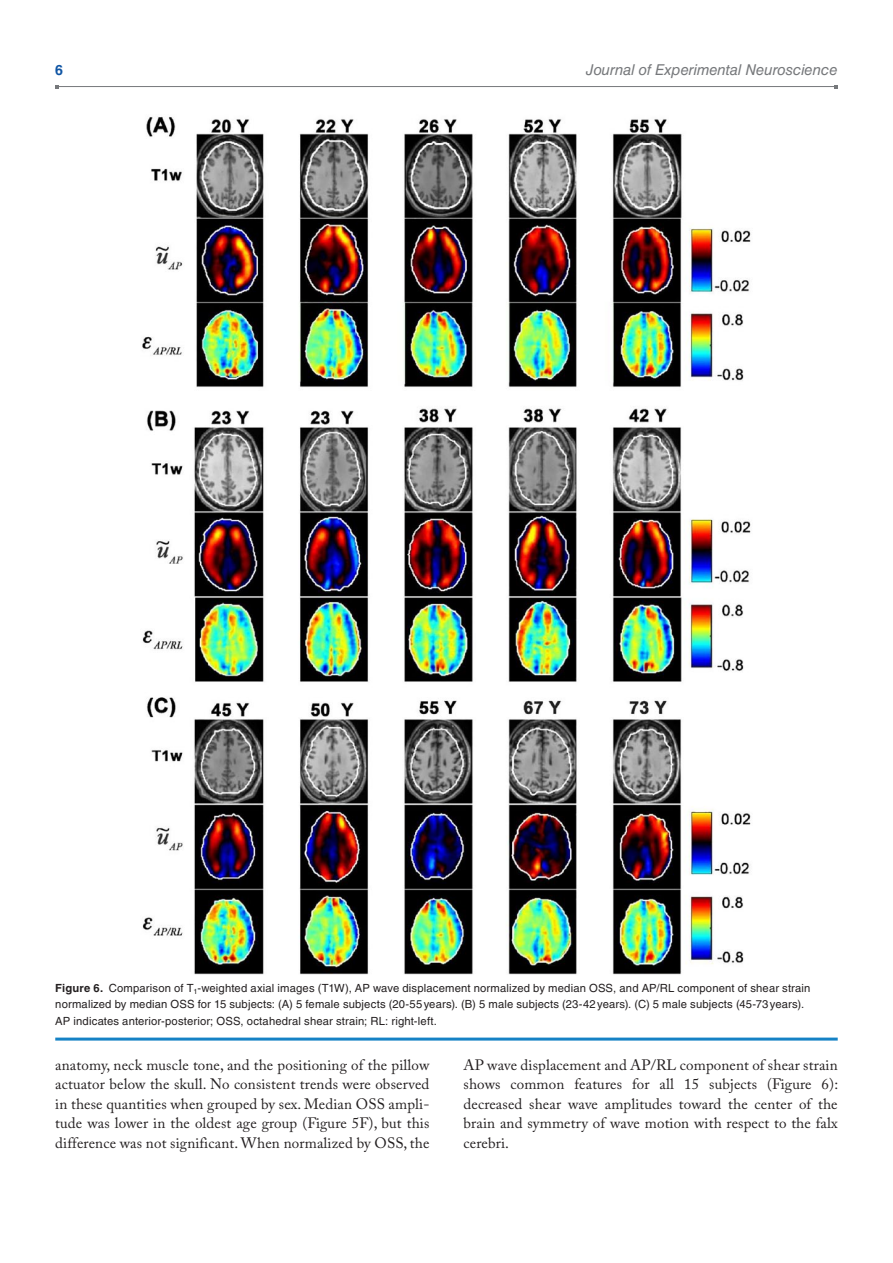
<style>
.page{position:relative;width:893px;height:1263px;background:#fff}
.page>*{position:absolute;margin:0;border:0;box-sizing:border-box;transform-origin:0 0}
.t1{font:15px/19.5px "Adobe Caslon Pro";letter-spacing:.01em;color:#231f20;text-align:justify}
.t2{font:italic 15px "Helvetica LT Std";letter-spacing:-.005em;color:#76787b}
.t3{font:700 14.25px "Helvetica LT Std";color:#1055a4}
.t4{font:11.25px/16.5px "Helvetica LT Std";letter-spacing:.015em;color:#231f20}
.s1{font-weight:700}
</style>
<div class="page">
<hr style="left:57px;top:86px;width:779px;height:1px;background:#76787b">
<hr style="left:55px;top:1037px;width:783px;height:3px;background:#1582c5">
<img style="left:142px;top:116px;width:609px;height:859px">
<p class="t3" style="left:55px;top:61px;width:9px">6</p>
<p class="t2" style="left:586px;top:61px;width:253px">Journal of Experimental Neuroscience</p>
<p class="t4" style="left:55px;top:979px;width:757px"><span class="s1">Figure 6.</span> Comparison of T<sub>1</sub>-weighted axial images (T1W), AP wave displacement normalized by median OSS, and AP/RL component of shear strain normalized by median OSS for 15 subjects: (A) 5 female subjects (20-55years). (B) 5 male subjects (23-42years). (C) 5 male subjects (45-73years).<br>AP indicates anterior-posterior; OSS, octahedral shear strain; RL: right-left.</p>
<p class="t1" style="left:55px;top:1055px;width:376px">anatomy, neck muscle tone, and the positioning of the pillow actuator below the skull. No consistent trends were observed in these quantities when grouped by sex. Median OSS ampli&shy;tude was lower in the oldest age group (Figure 5F), but this difference was not significant. When normalized by OSS, the</p>
<p class="t1" style="left:463px;top:1055px;width:376px">AP wave displacement and AP/RL component of shear strain shows common features for all 15 subjects (Figure 6): decreased shear wave amplitudes toward the center of the brain and symmetry of wave motion with respect to the falx cerebri.</p>
</div>
